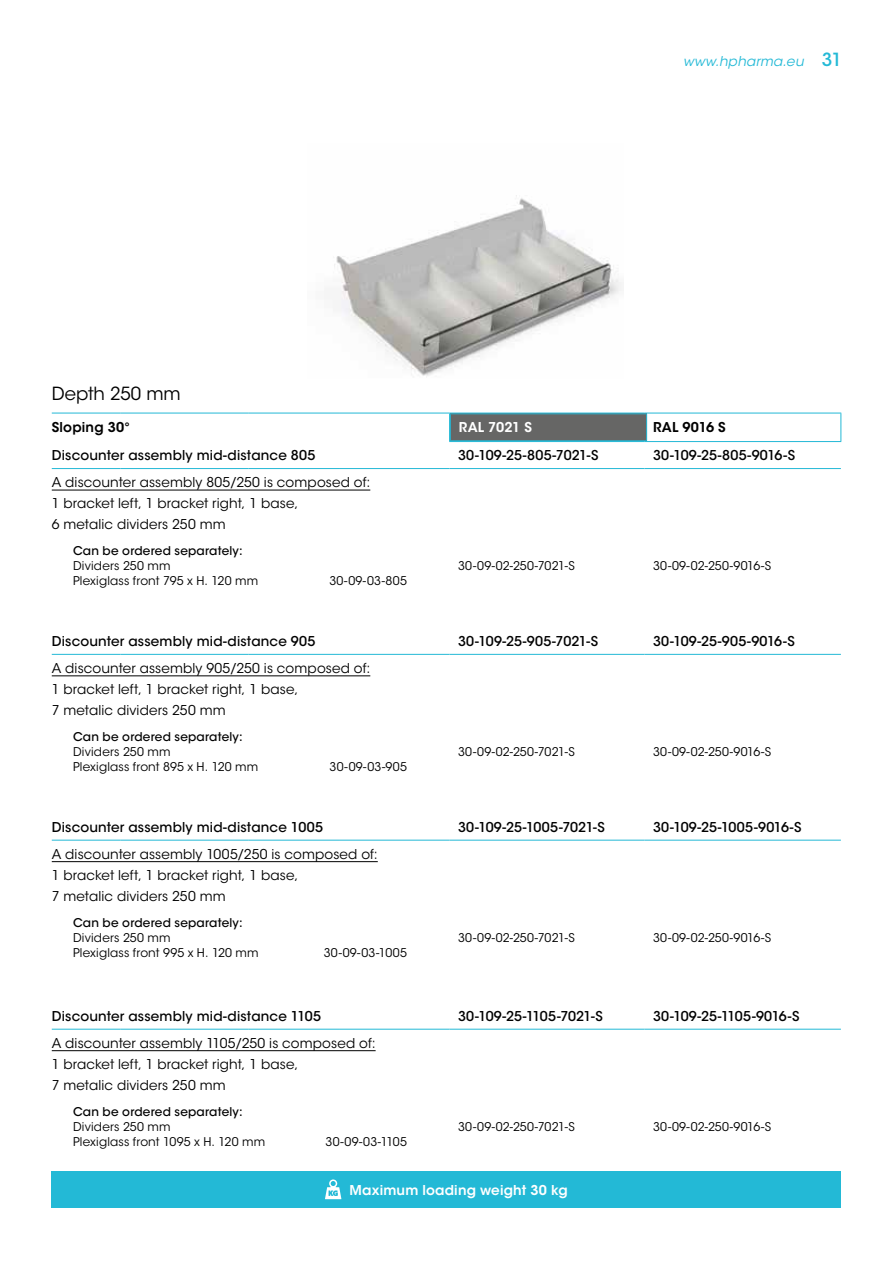
<style>
.page{position:relative;width:893px;height:1263px;background:#fff}
.page>*{position:absolute;margin:0;border:0;box-sizing:border-box;transform-origin:0 0}
.t1{font:18px "ITC Avant Garde Std";color:#000}
.t2{font:13.5px/21px "ITC Avant Garde Std";letter-spacing:.01em;color:#000}
.t3{font:500 13.5px "ITC Avant Garde Std";letter-spacing:.015em;color:#000}
.t4{font:600 13.5px "ITC Avant Garde Std";letter-spacing:.015em;color:#fff}
.t5{font:500 13.5px "ITC Avant Garde Std";letter-spacing:-.01em;color:#000}
.t6{font:500 13.5px "ITC Avant Garde Std";letter-spacing:-.015em;color:#000}
.t7{font:600 13.5px "ITC Avant Garde Std";letter-spacing:.015em;color:#000}
.t8{font:italic 13.5px "ITC Avant Garde Std";letter-spacing:.02em;color:#23b9d6}
.t9{font:12px "ITC Avant Garde Std";letter-spacing:.015em;color:#000}
.t10{font:500 12px "ITC Avant Garde Std";letter-spacing:.015em;color:#000}
.s1{font-weight:500;font-style:normal;font-size:18px}
</style>
<div class="page">
<div style="left:52px;top:1171px;width:789px;height:37px;background:#23b9d6"></div>
<svg style="left:840px;top:414px;width:1px;height:27px"></svg>
<hr style="left:52px;top:413px;width:68px;height:1px;background:#23b9d6">
<hr style="left:120px;top:413px;width:129px;height:1px;background:#23b9d6">
<hr style="left:249px;top:413px;width:90px;height:1px;background:#23b9d6">
<hr style="left:339px;top:413px;width:111px;height:1px;background:#23b9d6">
<hr style="left:644px;top:413px;width:197px;height:1px;background:#23b9d6">
<hr style="left:52px;top:468px;width:68px;height:1px;background:#23b9d6">
<hr style="left:120px;top:468px;width:129px;height:1px;background:#23b9d6">
<hr style="left:249px;top:468px;width:90px;height:1px;background:#23b9d6">
<hr style="left:339px;top:468px;width:111px;height:1px;background:#23b9d6">
<hr style="left:450px;top:468px;width:194px;height:1px;background:#23b9d6">
<hr style="left:644px;top:468px;width:197px;height:1px;background:#23b9d6">
<hr style="left:52px;top:654px;width:68px;height:1px;background:#23b9d6">
<hr style="left:120px;top:654px;width:129px;height:1px;background:#23b9d6">
<hr style="left:249px;top:654px;width:90px;height:1px;background:#23b9d6">
<hr style="left:339px;top:654px;width:111px;height:1px;background:#23b9d6">
<hr style="left:450px;top:654px;width:194px;height:1px;background:#23b9d6">
<hr style="left:644px;top:654px;width:197px;height:1px;background:#23b9d6">
<hr style="left:52px;top:840px;width:68px;height:1px;background:#23b9d6">
<hr style="left:120px;top:840px;width:129px;height:1px;background:#23b9d6">
<hr style="left:249px;top:840px;width:90px;height:1px;background:#23b9d6">
<hr style="left:339px;top:840px;width:111px;height:1px;background:#23b9d6">
<hr style="left:450px;top:840px;width:194px;height:1px;background:#23b9d6">
<hr style="left:644px;top:840px;width:197px;height:1px;background:#23b9d6">
<hr style="left:450px;top:1029px;width:194px;height:1px;background:#23b9d6">
<hr style="left:644px;top:1029px;width:197px;height:1px;background:#23b9d6">
<hr style="left:52px;top:1029px;width:68px;height:1px;background:#23b9d6">
<hr style="left:120px;top:1029px;width:129px;height:1px;background:#23b9d6">
<hr style="left:249px;top:1029px;width:90px;height:1px;background:#23b9d6">
<hr style="left:339px;top:1029px;width:111px;height:1px;background:#23b9d6">
<hr style="left:449px;top:441px;width:195px;height:1px;background:#23b9d6">
<hr style="left:644px;top:441px;width:197px;height:1px;background:#23b9d6">
<img style="left:334px;top:195px;width:288px;height:181px">
<div style="left:450px;top:414px;width:197px;height:27px;background:#666665"></div>
<hr style="left:450px;top:413px;width:197px;height:1px;background:#23b9d6">
<svg style="left:449px;top:413px;width:2px;height:28px"></svg>
<svg style="left:644px;top:413px;width:3px;height:27px"></svg>
<hr style="left:450px;top:440px;width:197px;height:1px;background:#23b9d6">
<hr style="left:52px;top:490px;width:318px;height:1px;background:#000">
<hr style="left:52px;top:675px;width:318px;height:1px;background:#000">
<hr style="left:52px;top:861px;width:326px;height:1px;background:#000">
<hr style="left:52px;top:1050px;width:324px;height:1px;background:#000">
<svg style="left:325px;top:1179px;width:16px;height:20px"></svg>
<p class="t8" style="left:683px;top:53px;width:160px">www.hpharma.eu <span class="s1">31</span></p>
<h1 class="t1" style="left:52px;top:383px;width:131px">Depth 250 mm</h1>
<p class="t7" style="left:52px;top:419px;width:80px">Sloping 30°</p>
<p class="t4" style="left:459px;top:419px;width:75px">RAL 7021 S</p>
<p class="t7" style="left:653px;top:419px;width:74px">RAL 9016 S</p>
<p class="t3" style="left:52px;top:447px;width:265px">Discounter assembly mid-distance 805</p>
<p class="t3" style="left:458px;top:447px;width:142px">30-109-25-805-7021-S</p>
<p class="t3" style="left:653px;top:447px;width:144px">30-109-25-805-9016-S</p>
<p class="t2" style="left:52px;top:472px;width:320px">A discounter assembly 805/250 is composed of:<br>1 bracket left, 1 bracket right, 1 base,<br>6 metalic dividers 250 mm</p>
<p class="t10" style="left:73px;top:543px;width:171px">Can be ordered separately:</p>
<p class="t9" style="left:73px;top:559px;width:99px">Dividers 250 mm</p>
<p class="t9" style="left:458px;top:559px;width:118px">30-09-02-250-7021-S</p>
<p class="t9" style="left:653px;top:559px;width:120px">30-09-02-250-9016-S</p>
<p class="t9" style="left:73px;top:574px;width:187px">Plexiglass front 795 x H. 120 mm</p>
<p class="t9" style="left:329px;top:574px;width:79px">30-09-03-805</p>
<p class="t3" style="left:52px;top:633px;width:265px">Discounter assembly mid-distance 905</p>
<p class="t3" style="left:458px;top:633px;width:142px">30-109-25-905-7021-S</p>
<p class="t3" style="left:653px;top:633px;width:143px">30-109-25-905-9016-S</p>
<p class="t2" style="left:52px;top:658px;width:320px">A discounter assembly 905/250 is composed of:<br>1 bracket left, 1 bracket right, 1 base,<br>7 metalic dividers 250 mm</p>
<p class="t10" style="left:73px;top:729px;width:171px">Can be ordered separately:</p>
<p class="t9" style="left:73px;top:744px;width:99px">Dividers 250 mm</p>
<p class="t9" style="left:458px;top:744px;width:118px">30-09-02-250-7021-S</p>
<p class="t9" style="left:653px;top:744px;width:120px">30-09-02-250-9016-S</p>
<p class="t9" style="left:73px;top:760px;width:187px">Plexiglass front 895 x H. 120 mm</p>
<p class="t9" style="left:330px;top:760px;width:79px">30-09-03-905</p>
<p class="t3" style="left:52px;top:818px;width:273px">Discounter assembly mid-distance 1005</p>
<p class="t3" style="left:458px;top:818px;width:148px">30-109-25-1005-7021-S</p>
<p class="t3" style="left:653px;top:818px;width:150px">30-109-25-1005-9016-S</p>
<p class="t2" style="left:52px;top:843px;width:327px">A discounter assembly 1005/250 is composed of:<br>1 bracket left, 1 bracket right, 1 base,<br>7 metalic dividers 250 mm</p>
<p class="t10" style="left:73px;top:915px;width:171px">Can be ordered separately:</p>
<p class="t9" style="left:73px;top:930px;width:99px">Dividers 250 mm</p>
<p class="t9" style="left:458px;top:930px;width:118px">30-09-02-250-7021-S</p>
<p class="t9" style="left:653px;top:930px;width:120px">30-09-02-250-9016-S</p>
<p class="t9" style="left:73px;top:945px;width:187px">Plexiglass front 995 x H. 120 mm</p>
<p class="t9" style="left:324px;top:945px;width:85px">30-09-03-1005</p>
<p class="t3" style="left:52px;top:1007px;width:271px">Discounter assembly mid-distance 1105</p>
<p class="t5" style="left:458px;top:1007px;width:146px">30-109-25-1105-7021-S</p>
<p class="t6" style="left:653px;top:1007px;width:148px">30-109-25-1105-9016-S</p>
<p class="t2" style="left:52px;top:1032px;width:325px">A discounter assembly 1105/250 is composed of:<br>1 bracket left, 1 bracket right, 1 base,<br>7 metalic dividers 250 mm</p>
<p class="t10" style="left:73px;top:1104px;width:171px">Can be ordered separately:</p>
<p class="t9" style="left:73px;top:1119px;width:99px">Dividers 250 mm</p>
<p class="t9" style="left:458px;top:1119px;width:118px">30-09-02-250-7021-S</p>
<p class="t9" style="left:653px;top:1119px;width:120px">30-09-02-250-9016-S</p>
<p class="t9" style="left:73px;top:1134px;width:194px">Plexiglass front 1095 x H. 120 mm</p>
<p class="t9" style="left:326px;top:1134px;width:83px">30-09-03-1105</p>
<p class="t4" style="left:349px;top:1181px;width:220px">Maximum loading weight 30 kg</p>
</div>
